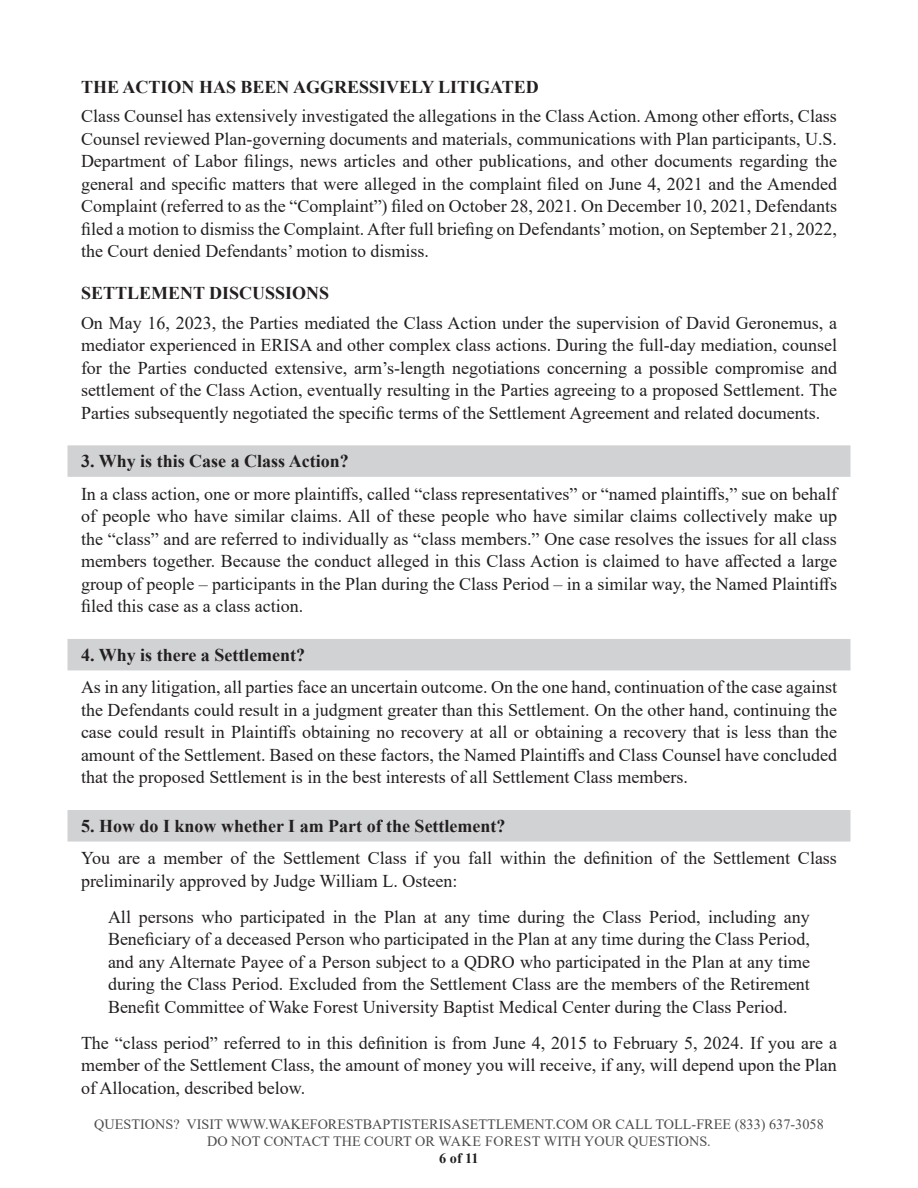
<style>
.page{position:relative;width:918px;height:1188px;background:#fff}
.page>*{position:absolute;margin:0;border:0;box-sizing:border-box;transform-origin:0 0}
.t1{font:18px/22.5px "Times New Roman";color:#231f20;text-align:justify}
.t2{font:700 18px "Times New Roman";color:#231f20}
.t3{font:14.25px/17.1px "Times New Roman";color:#4b4c4d;text-align:center}
.t4{font:700 14.25px "Times New Roman";color:#231f20}
</style>
<div class="page">
<div style="left:68px;top:445px;width:782px;height:32px;background:#d1d2d4"></div>
<div style="left:68px;top:639px;width:782px;height:31px;background:#d1d2d4"></div>
<div style="left:68px;top:810px;width:782px;height:32px;background:#d1d2d4"></div>
<p class="t2" style="left:81px;top:74px;width:459px">THE ACTION HAS BEEN AGGRESSIVELY LITIGATED</p>
<p class="t1" style="left:81px;top:105px;width:758px">Class Counsel has extensively investigated the allegations in the Class Action. Among other efforts, Class Counsel reviewed Plan-governing documents and materials, communications with Plan participants, U.S.<br>Department of Labor filings, news articles and other publications, and other documents regarding the general and specific matters that were alleged in the complaint filed on June 4, 2021 and the Amended Complaint (referred to as the “Complaint”) filed on October 28, 2021. On December 10, 2021, Defendants filed a motion to dismiss the Complaint. After full briefing on Defendants’ motion, on September 21, 2022, the Court denied Defendants’ motion to dismiss.</p>
<p class="t2" style="left:81px;top:280px;width:250px">SETTLEMENT DISCUSSIONS</p>
<p class="t1" style="left:81px;top:311px;width:758px">On May 16, 2023, the Parties mediated the Class Action under the supervision of David Geronemus, a mediator experienced in ERISA and other complex class actions. During the full-day mediation, counsel for the Parties conducted extensive, arm’s-length negotiations concerning a possible compromise and settlement of the Class Action, eventually resulting in the Parties agreeing to a proposed Settlement. The Parties subsequently negotiated the specific terms of the Settlement Agreement and related documents.</p>
<p class="t2" style="left:81px;top:448px;width:269px">3. Why is this Case a Class Action?</p>
<p class="t1" style="left:81px;top:482px;width:758px">In a class action, one or more plaintiffs, called “class representatives” or “named plaintiffs,” sue on behalf of people who have similar claims. All of these people who have similar claims collectively make up the “class” and are referred to individually as “class members.” One case resolves the issues for all class members together. Because the conduct alleged in this Class Action is claimed to have affected a large group of people – participants in the Plan during the Class Period – in a similar way, the Named Plaintiffs filed this case as a class action.</p>
<p class="t2" style="left:81px;top:642px;width:226px">4. Why is there a Settlement?</p>
<p class="t1" style="left:81px;top:675px;width:758px">As in any litigation, all parties face an uncertain outcome. On the one hand, continuation of the case against the Defendants could result in a judgment greater than this Settlement. On the other hand, continuing the case could result in Plaintiffs obtaining no recovery at all or obtaining a recovery that is less than the amount of the Settlement. Based on these factors, the Named Plaintiffs and Class Counsel have concluded that the proposed Settlement is in the best interests of all Settlement Class members.</p>
<p class="t2" style="left:81px;top:813px;width:426px">5. How do I know whether I am Part of the Settlement?</p>
<p class="t1" style="left:81px;top:846px;width:758px">You are a member of the Settlement Class if you fall within the definition of the Settlement Class preliminarily approved by Judge William L. Osteen:</p>
<p class="t1" style="left:108px;top:905px;width:704px">All persons who participated in the Plan at any time during the Class Period, including any Beneficiary of a deceased Person who participated in the Plan at any time during the Class Period, and any Alternate Payee of a Person subject to a QDRO who participated in the Plan at any time during the Class Period. Excluded from the Settlement Class are the members of the Retirement Benefit Committee of Wake Forest University Baptist Medical Center during the Class Period.</p>
<p class="t1" style="left:81px;top:1031px;width:758px">The “class period” referred to in this definition is from June 4, 2015 to February 5, 2024. If you are a member of the Settlement Class, the amount of money you will receive, if any, will depend upon the Plan of Allocation, described below.</p>
<p class="t3" style="left:94px;top:1115px;width:731px">QUESTIONS? VISIT WWW.WAKEFORESTBAPTISTERISASETTLEMENT.COM OR CALL TOLL-FREE (833) 637-3058<br>DO NOT CONTACT THE COURT OR WAKE FOREST WITH YOUR QUESTIONS.</p>
<p class="t4" style="left:439px;top:1148px;width:41px">6 of 11</p>
</div>
